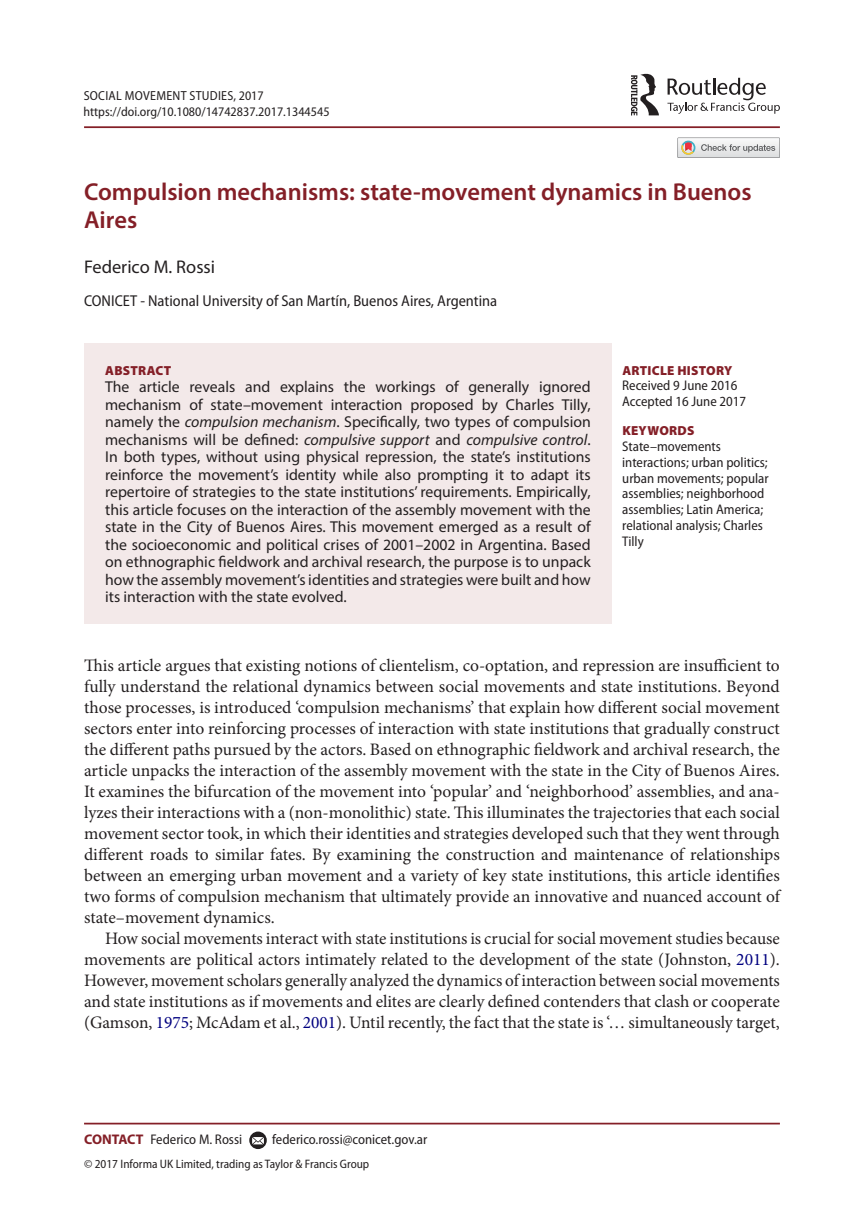
<style>
.page{position:relative;width:864px;height:1231px;background:#fff}
.page>*{position:absolute;margin:0;border:0;box-sizing:border-box;transform-origin:0 0}
.t1{font:600 24.5px/28px "Myriad Pro";color:#841f27}
.t2{font:18.38px "Myriad Pro";color:#231f20}
.t3{font:17.5px/21px "Minion Pro";letter-spacing:-.005em;color:#231f20;text-align:justify}
.t4{font:15.75px/17.5px "Myriad Pro";color:#231f20;text-align:justify}
.t5{font:semi-condensed 15.75px "Myriad Pro";color:#231f20}
.t6{font:semi-condensed 14px/15.8px "Myriad Pro";color:#231f20}
.t7{font:semi-condensed 13.12px/15.8px "Myriad Pro";color:#231f20}
.t8{font:900 13.12px "Myriad Pro";letter-spacing:.02em;color:#841f27}
.t9{font:semi-condensed 12.25px "Myriad Pro";color:#231f20}
.s1{font-style:italic}
.s2{color:#000080}
.s3{font-weight:700;font-stretch:normal;color:#841f27}
</style>
<div class="page">
<hr style="left:84px;top:126px;width:695px;height:2px;background:#841f27">
<div style="left:84px;top:343px;width:527px;height:280px;background:#f3e9e9"></div>
<hr style="left:84px;top:1122px;width:695px;height:2px;background:#841f27">
<svg style="left:249px;top:1131px;width:18px;height:17px"></svg>
<svg style="left:252px;top:1136px;width:12px;height:8px"></svg>
<svg style="left:667px;top:78px;width:112px;height:36px"></svg>
<svg style="left:631px;top:74px;width:27px;height:41px"></svg>
<svg style="left:677px;top:137px;width:102px;height:21px"></svg>
<p class="t7" style="left:84px;top:88px;width:247px">Social Movement Studies, 2017 https://doi.org/10.1080/14742837.2017.1344545</p>
<h1 class="t1" style="left:84px;top:177px;width:668px">Compulsion mechanisms: state-movement dynamics in Buenos<br>Aires</h1>
<p class="t2" style="left:84px;top:256px;width:133px">Federico M. Rossi</p>
<p class="t5" style="left:84px;top:292px;width:9px">CONICET</p>
<p class="t5" style="left:140px;top:292px;width:358px">- National University of San Martín, Buenos Aires, Argentina</p>
<p class="t8" style="left:105px;top:363px;width:68px">ABSTRACT</p>
<p class="t4" style="left:105px;top:378px;width:487px">The article reveals and explains the workings of generally ignored mechanism of state–movement interaction proposed by Charles Tilly, namely the <span class="s1">compulsion mechanism</span>. Specifically, two types of compulsion mechanisms will be defined: <span class="s1">compulsive support</span> and <span class="s1">compulsive control</span>.<br>In both types, without using physical repression, the state’s institutions reinforce the movement’s identity while also prompting it to adapt its repertoire of strategies to the state institutions’ requirements. Empirically, this article focuses on the interaction of the assembly movement with the state in the City of Buenos Aires. This movement emerged as a result of the socioeconomic and political crises of 2001–2002 in Argentina. Based on ethnographic fieldwork and archival research, the purpose is to unpack how the assembly movement’s identities and strategies were built and how its interaction with the state evolved.</p>
<p class="t8" style="left:622px;top:363px;width:111px">ARTICLE HISTORY</p>
<p class="t6" style="left:622px;top:378px;width:125px">Received 9 June 2016<br>Accepted 16 June 2017</p>
<p class="t8" style="left:622px;top:423px;width:74px">KEYWORDS</p>
<p class="t6" style="left:622px;top:439px;width:148px">State–movements interactions; urban politics; urban movements; popular assemblies; neighborhood assemblies; Latin America; relational analysis; Charles<br>Tilly</p>
<p class="t3" style="left:84px;top:654px;width:697px">This article argues that existing notions of clientelism, co-optation, and repression are insufficient to fully understand the relational dynamics between social movements and state institutions. Beyond those processes, is introduced ‘compulsion mechanisms’ that explain how different social movement sectors enter into reinforcing processes of interaction with state institutions that gradually construct the different paths pursued by the actors. Based on ethnographic fieldwork and archival research, the article unpacks the interaction of the assembly movement with the state in the City of Buenos Aires.<br>It examines the bifurcation of the movement into ‘popular’ and ‘neighborhood’ assemblies, and ana&shy;lyzes their interactions with a (non-monolithic) state. This illuminates the trajectories that each social movement sector took, in which their identities and strategies developed such that they went through different roads to similar fates. By examining the construction and maintenance of relationships between an emerging urban movement and a variety of key state institutions, this article identifies two forms of compulsion mechanism that ultimately provide an innovative and nuanced account of state–movement dynamics.</p>
<p class="t3" style="left:84px;top:927px;width:697px;text-indent:21px">How social movements interact with state institutions is crucial for social movement studies because movements are political actors intimately related to the development of the state (Johnston, <span class="s2">2011</span>).<br>However, movement scholars generally analyzed the dynamics of interaction between social movements and state institutions as if movements and elites are clearly defined contenders that clash or cooperate (Gamson, <span class="s2">1975</span>; McAdam et al., <span class="s2">2001</span>). Until recently, the fact that the state is ‘… simultaneously target,</p>
<p class="t6" style="left:84px;top:1131px;width:160px"><span class="s3">CONTACT</span> Federico M. Rossi</p>
<p class="t6" style="left:272px;top:1131px;width:156px">federico.rossi@conicet.gov.ar</p>
<p class="t9" style="left:84px;top:1157px;width:286px">© 2017 Informa UK Limited, trading as Taylor &amp; Francis Group</p>
</div>
